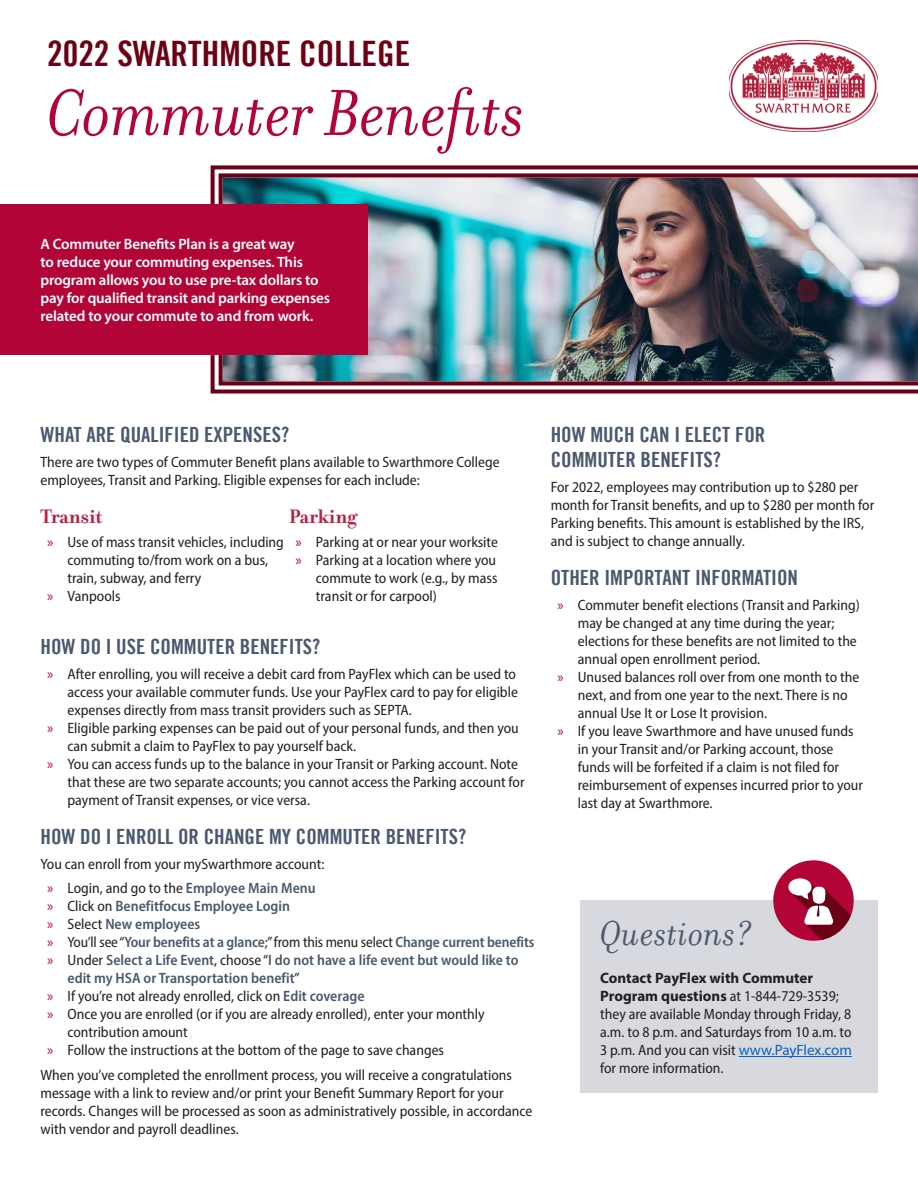
<style>
.page{position:relative;width:918px;height:1188px;background:#fff}
.page>*{position:absolute;margin:0;border:0;box-sizing:border-box;transform-origin:0 0}
.t1{font:italic 70.2px "Filosofia OT";color:#b30437}
.Call_out_header{font:italic 37.2px "Filosofia OT";letter-spacing:.01em;color:#4a596e}
.t2{font:35.1px "Trade Gothic Bold Cond Twenty";color:#6c0014}
.Sections{font:21px/25.2px "Trade Gothic Bold Cond Twenty";color:#4a596e}
.Subheads{font:700 21px "Filosofia OT";color:#b71f40}
.t3{font:semi-condensed 15px/18px "Myriad Pro";color:#231f20}
.t4{font:600 semi-condensed 15px/18px "Myriad Pro";color:#4a596e}
.t5{font:600 15px/18px "Myriad Pro";letter-spacing:-.01em;color:#fff}
.s1{font-stretch:normal;color:#b30437}
.s2{font-weight:600;color:#4a596e}
.s3{font-weight:400;font-stretch:normal;color:#b30437}
.s4{font-weight:400;color:#231f20}
.s5{font-weight:700;font-stretch:normal}
.s6{font-stretch:normal;color:#0563c1}
</style>
<div class="page">
<svg style="left:210px;top:165px;width:708px;height:229px"></svg>
<img style="left:219px;top:173px;width:699px;height:213px">
<div style="left:0;top:204px;width:367px;height:151px;background:#b30437"></div>
<img style="left:729px;top:40px;width:149px;height:92px">
<div style="left:580px;top:901px;width:298px;height:192px;background:#d8d9de"></div>
<hr style="left:739px;top:1056px;width:113px;height:1px;background:#0563c1">
<div style="left:773px;top:860px;width:81px;height:81px;background:#b30437;border-radius:50%"></div>
<svg style="left:788px;top:878px;width:66px;height:62px"></svg>
<p class="t2" style="left:47px;top:33px;width:365px">2022 SWARTHMORE COLLEGE</p>
<p class="t1" style="left:47px;top:75px;width:480px">Commuter Benefits</p>
<p class="t5" style="left:40px;top:235px;width:291px">A Commuter Benefits Plan is a great way<br>to reduce your commuting expenses. This program allows you to use pre-tax dollars to pay for qualified transit and parking expenses related to your commute to and from work.</p>
<p class="Sections" style="left:40px;top:422px;width:250px">WHAT ARE QUALIFIED EXPENSES?</p>
<p class="t3" style="left:40px;top:453px;width:461px">There are two types of Commuter Benefit plans available to Swarthmore College employees, Transit and Parking. Eligible expenses for each include:</p>
<p class="Subheads" style="left:40px;top:503px;width:63px">Transit</p>
<p class="t3" style="left:68px;top:533px;width:218px;text-indent:-20px"><span class="s1">»</span> Use of mass transit vehicles, including commuting to/from work on a bus, train, subway, and ferry</p>
<p class="t3" style="left:47px;top:587px;width:75px"><span class="s1">»</span> Vanpools</p>
<p class="Subheads" style="left:289px;top:503px;width:69px">Parking</p>
<p class="t3" style="left:296px;top:533px;width:204px"><span class="s1">»</span> Parking at or near your worksite</p>
<p class="t3" style="left:316px;top:551px;width:183px;text-align:justify;text-indent:-20px"><span class="s1">»</span> Parking at a location where you commute to work (e.g., by mass transit or for carpool)</p>
<p class="Sections" style="left:40px;top:634px;width:281px">HOW DO I USE COMMUTER BENEFITS?</p>
<p class="t3" style="left:68px;top:665px;width:452px;text-indent:-20px"><span class="s1">»</span> After enrolling, you will receive a debit card from PayFlex which can be used to access your available commuter funds. Use your PayFlex card to pay for eligible expenses directly from mass transit providers such as SEPTA.</p>
<p class="t3" style="left:68px;top:719px;width:453px;text-indent:-20px"><span class="s1">»</span> Eligible parking expenses can be paid out of your personal funds, and then you can submit a claim to PayFlex to pay yourself back.</p>
<p class="t3" style="left:68px;top:755px;width:459px;text-indent:-20px"><span class="s1">»</span> You can access funds up to the balance in your Transit or Parking account. Note that these are two separate accounts; you cannot access the Parking account for payment of Transit expenses, or vice versa.</p>
<p class="Sections" style="left:40px;top:824px;width:427px">HOW DO I ENROLL OR CHANGE MY COMMUTER BENEFITS?</p>
<p class="t3" style="left:40px;top:854px;width:285px">You can enroll from your mySwarthmore account:</p>
<p class="t3" style="left:47px;top:879px;width:270px"><span class="s1">»</span> Login, and go to the <span class="s2">Employee Main Menu</span></p>
<p class="t4" style="left:47px;top:897px;width:244px"><span class="s3">»</span> <span class="s4">Click on</span> Benefitfocus Employee Login</p>
<p class="t4" style="left:47px;top:915px;width:155px"><span class="s3">»</span> <span class="s4">Select</span> New employees</p>
<p class="t4" style="left:47px;top:933px;width:489px"><span class="s3">»</span> <span class="s4">You’ll see “</span>Your benefits at a glance<span class="s4">;” from this menu select</span> Change current benefits</p>
<p class="t4" style="left:68px;top:951px;width:453px;text-indent:-20px"><span class="s3">»</span> <span class="s4">Under</span> Select a Life Event<span class="s4">, choose “</span>I do not have a life event but would like to edit my HSA or Transportation benefit<span class="s4">”</span></p>
<p class="t3" style="left:47px;top:987px;width:319px"><span class="s1">»</span> If you’re not already enrolled, click on <span class="s2">Edit coverage</span></p>
<p class="t3" style="left:68px;top:1005px;width:419px;text-indent:-20px"><span class="s1">»</span> Once you are enrolled (or if you are already enrolled), enter your monthly contribution amount</p>
<p class="t3" style="left:47px;top:1041px;width:398px"><span class="s1">»</span> Follow the instructions at the bottom of the page to save changes</p>
<p class="t3" style="left:40px;top:1066px;width:493px">When you’ve completed the enrollment process, you will receive a congratulations message with a link to review and/or print your Benefit Summary Report for your records. Changes will be processed as soon as administratively possible, in accordance with vendor and payroll deadlines.</p>
<p class="Sections" style="left:551px;top:422px;width:216px">HOW MUCH CAN I ELECT FOR<br>COMMUTER BENEFITS?</p>
<p class="t3" style="left:551px;top:478px;width:325px">For 2022, employees may contribution up to $280 per month for Transit benefits, and up to $280 per month for Parking benefits. This amount is established by the IRS, and is subject to change annually.</p>
<p class="Sections" style="left:551px;top:565px;width:249px">OTHER IMPORTANT INFORMATION</p>
<p class="t3" style="left:578px;top:595px;width:284px;text-indent:-20px"><span class="s1">»</span> Commuter benefit elections (Transit and Parking) may be changed at any time during the year; elections for these benefits are not limited to the annual open enrollment period.</p>
<p class="t3" style="left:578px;top:667px;width:283px;text-indent:-20px"><span class="s1">»</span> Unused balances roll over from one month to the next, and from one year to the next. There is no annual Use It or Lose It provision.</p>
<p class="t3" style="left:578px;top:721px;width:287px;text-indent:-20px"><span class="s1">»</span> If you leave Swarthmore and have unused funds in your Transit and/or Parking account, those funds will be forfeited if a claim is not filed for reimbursement of expenses incurred prior to your last day at Swarthmore.</p>
<p class="Call_out_header" style="left:600px;top:913px;width:153px">Questions?</p>
<p class="t3" style="left:600px;top:969px;width:253px"><span class="s5">Contact PayFlex with Commuter Program questions</span> at 1-844-729-3539; they are available Monday through Friday, 8 a.m. to 8 p.m. and Saturdays from 10 a.m. to 3 p.m. And you can visit <span class="s6">www.PayFlex.com </span>for more information.</p>
</div>
